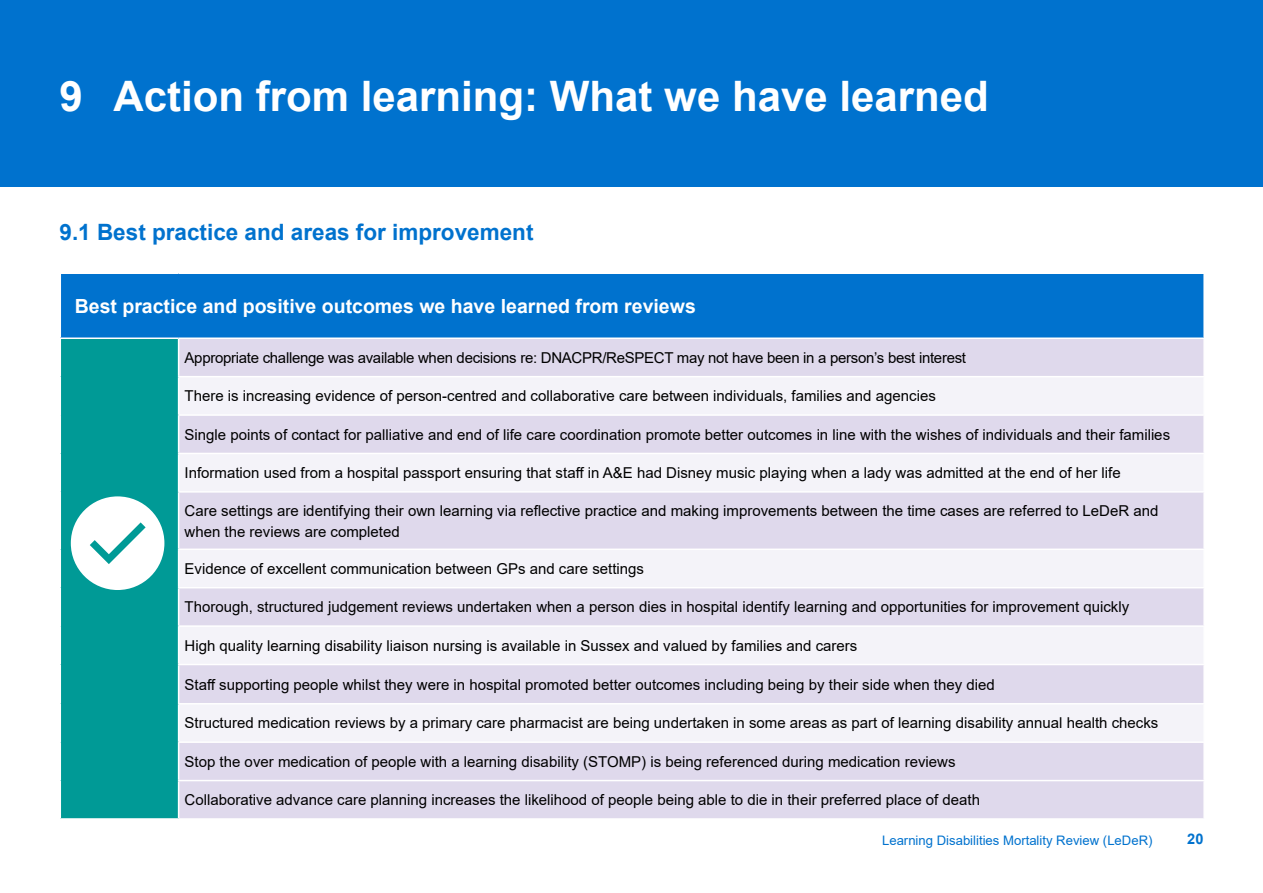
<style>
.page{position:relative;width:1263px;height:893px;background:#fff}
.page>*{position:absolute;margin:0;border:0;box-sizing:border-box;transform-origin:0 0}
.t1{font:700 42px "Arial";color:#fff}
.t2{font:700 22.5px "Arial";color:#0072ce}
.t3{font:700 19.5px "Arial";color:#fff}
.t4{font:15px/21px "Arial";color:#000}
.t5{font:15px "Arial";letter-spacing:-.02em;color:#000}
.t6{font:700 14.55px "Arial";color:#0072ce}
.t7{font:13.05px "Arial";color:#0072ce}
</style>
<div class="page">
<div style="left:0;top:0;width:1263px;height:187px;background:#0072ce"></div>
<div style="left:60px;top:273px;width:1144px;height:65px;background:#0072ce"></div>
<div style="left:60px;top:338px;width:119px;height:481px;background:#009a96"></div>
<div style="left:179px;top:339px;width:1024px;height:479px;background:#dfd9ec"></div>
<svg style="left:179px;top:377px;width:1024px;height:364px;fill:#f4f3f9"></svg>
<hr style="left:1203px;top:274px;width:2px;height:63px;background:#fff">
<hr style="left:60px;top:818px;width:119px;height:2px;background:#fff">
<hr style="left:60px;top:272px;width:119px;height:2px;background:#fff">
<hr style="left:60px;top:274px;width:1px;height:63px;background:#fff">
<hr style="left:179px;top:272px;width:1026px;height:2px;background:#fff">
<hr style="left:60px;top:337px;width:119px;height:2px;background:#fff">
<hr style="left:60px;top:339px;width:1px;height:38px;background:#fff">
<hr style="left:60px;top:377px;width:1px;height:38px;background:#fff">
<hr style="left:60px;top:415px;width:1px;height:38px;background:#fff">
<hr style="left:60px;top:453px;width:1px;height:39px;background:#fff">
<hr style="left:60px;top:492px;width:1px;height:57px;background:#fff">
<hr style="left:60px;top:549px;width:1px;height:39px;background:#fff">
<hr style="left:60px;top:588px;width:1px;height:38px;background:#fff">
<hr style="left:60px;top:626px;width:1px;height:38px;background:#fff">
<hr style="left:60px;top:664px;width:1px;height:40px;background:#fff">
<hr style="left:60px;top:704px;width:1px;height:38px;background:#fff">
<hr style="left:60px;top:742px;width:1px;height:38px;background:#fff">
<hr style="left:60px;top:780px;width:1px;height:38px;background:#fff">
<hr style="left:179px;top:337px;width:1026px;height:2px;background:#fff">
<hr style="left:178px;top:339px;width:1px;height:37px;background:#fff">
<hr style="left:178px;top:376px;width:1027px;height:1px;background:#fff">
<hr style="left:178px;top:377px;width:1px;height:37px;background:#fff">
<hr style="left:178px;top:414px;width:1027px;height:2px;background:#fff">
<hr style="left:178px;top:416px;width:1px;height:37px;background:#fff">
<hr style="left:178px;top:453px;width:1027px;height:1px;background:#fff">
<hr style="left:178px;top:454px;width:1px;height:37px;background:#fff">
<hr style="left:178px;top:491px;width:1027px;height:2px;background:#fff">
<hr style="left:178px;top:493px;width:1px;height:56px;background:#fff">
<hr style="left:178px;top:549px;width:1027px;height:1px;background:#fff">
<hr style="left:178px;top:550px;width:1px;height:37px;background:#fff">
<hr style="left:178px;top:587px;width:1027px;height:1px;background:#fff">
<hr style="left:178px;top:588px;width:1px;height:37px;background:#fff">
<hr style="left:178px;top:625px;width:1027px;height:2px;background:#fff">
<hr style="left:178px;top:627px;width:1px;height:37px;background:#fff">
<hr style="left:178px;top:664px;width:1027px;height:1px;background:#fff">
<hr style="left:178px;top:665px;width:1px;height:38px;background:#fff">
<hr style="left:178px;top:703px;width:1027px;height:1px;background:#fff">
<hr style="left:178px;top:704px;width:1px;height:37px;background:#fff">
<hr style="left:178px;top:741px;width:1027px;height:2px;background:#fff">
<hr style="left:178px;top:743px;width:1px;height:37px;background:#fff">
<hr style="left:178px;top:780px;width:1027px;height:1px;background:#fff">
<hr style="left:178px;top:781px;width:1px;height:37px;background:#fff">
<svg style="left:71px;top:496px;width:93px;height:94px"></svg>
<h1 class="t1" style="left:60px;top:67px;width:931px">9 Action from learning: What we have learned</h1>
<h2 class="t2" style="left:60px;top:216px;width:475px">9.1 Best practice and areas for improvement</h2>
<h3 class="t3" style="left:75px;top:292px;width:622px">Best practice and positive outcomes we have learned from reviews</h3>
<p class="t5" style="left:185px;top:347px;width:783px">Appropriate challenge was available when decisions re: DNACPR/ReSPECT may not have been in a person’s best interest</p>
<p class="t4" style="left:185px;top:385px;width:753px">There is increasing evidence of person-centred and collaborative care between individuals, families and agencies</p>
<p class="t4" style="left:185px;top:424px;width:987px">Single points of contact for palliative and end of life care coordination promote better outcomes in line with the wishes of individuals and their families</p>
<p class="t4" style="left:185px;top:462px;width:937px">Information used from a hospital passport ensuring that staff in A&amp;E had Disney music playing when a lady was admitted at the end of her life</p>
<p class="t4" style="left:185px;top:500px;width:975px">Care settings are identifying their own learning via reflective practice and making improvements between the time cases are referred to LeDeR and when the reviews are completed</p>
<p class="t4" style="left:185px;top:558px;width:461px">Evidence of excellent communication between GPs and care settings</p>
<p class="t4" style="left:185px;top:596px;width:946px">Thorough, structured judgement reviews undertaken when a person dies in hospital identify learning and opportunities for improvement quickly</p>
<p class="t4" style="left:185px;top:635px;width:674px">High quality learning disability liaison nursing is available in Sussex and valued by families and carers</p>
<p class="t4" style="left:185px;top:674px;width:812px">Staff supporting people whilst they were in hospital promoted better outcomes including being by their side when they died</p>
<p class="t4" style="left:185px;top:712px;width:975px">Structured medication reviews by a primary care pharmacist are being undertaken in some areas as part of learning disability annual health checks</p>
<p class="t4" style="left:185px;top:751px;width:772px">Stop the over medication of people with a learning disability (STOMP) is being referenced during medication reviews</p>
<p class="t4" style="left:185px;top:789px;width:797px">Collaborative advance care planning increases the likelihood of people being able to die in their preferred place of death</p>
<p class="t7" style="left:882px;top:832px;width:272px">Learning Disabilities Mortality Review (LeDeR)</p>
<p class="t6" style="left:1187px;top:828px;width:18px">20</p>
</div>
